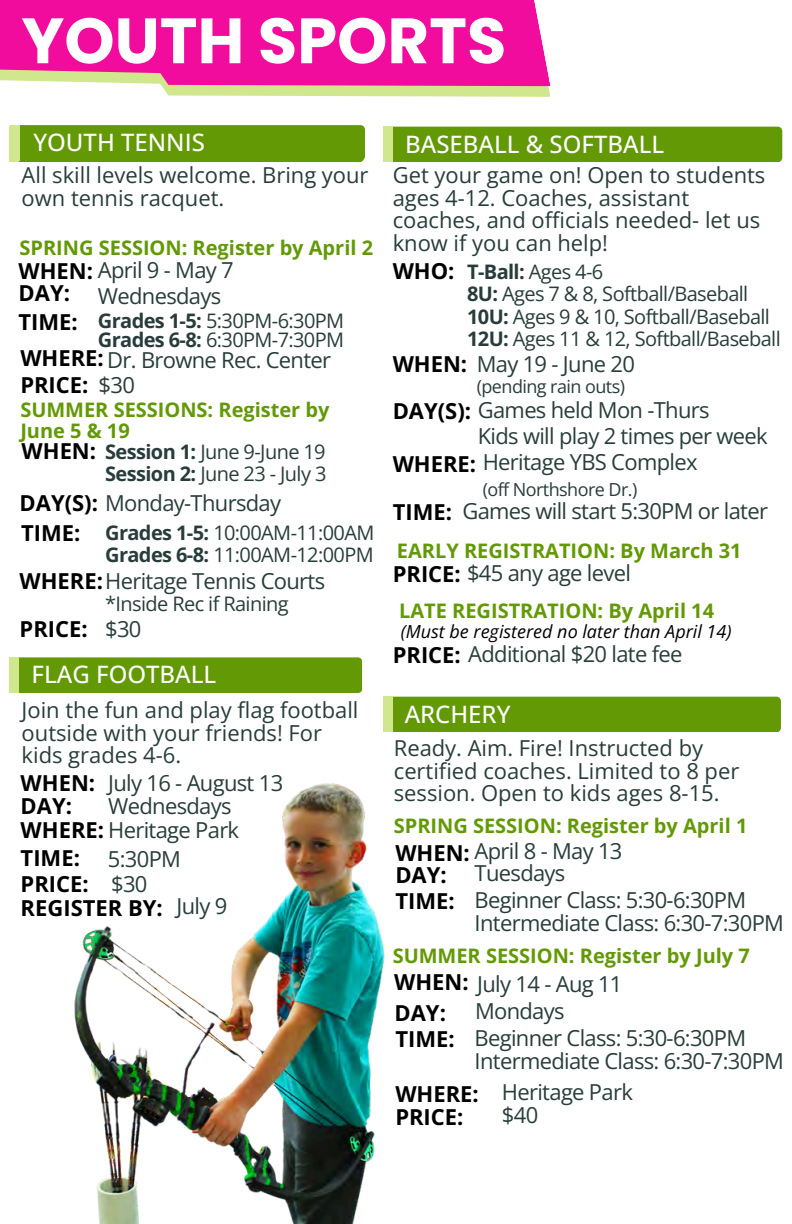
<style>
.page{position:relative;width:792px;height:1224px;background:#fff}
.page>*{position:absolute;margin:0;border:0;box-sizing:border-box;transform-origin:0 0}
.t1{font:700 64px "Poppins";color:#fff}
.t2{font:500 24px "Open Sans";color:#fff}
.t3{font:22px/22.4px "Open Sans";letter-spacing:-.03em;color:#283d3b}
.t4{font:22px/22.6px "Open Sans";color:#283d3b}
.t5{font:700 22px "Open Sans";color:#000}
.t6{font:20px "Open Sans";letter-spacing:-.03em;color:#283d3b}
.t7{font:700 20px/21px "Open Sans";color:#629905}
.t8{font:700 20px "Open Sans";color:#283d3b}
.t9{font:italic 18px "Open Sans";color:#000}
.t10{font:18px "Open Sans";letter-spacing:-.03em;color:#283d3b}
.s1{font-weight:700;color:#000}
.s2{font-weight:700}
.s3{font-weight:700;font-size:22px;color:#000}
.s4{font-weight:400}
</style>
<div class="page">
<img style="left:74px;top:783px;width:311px;height:441px">
<div style="left:9px;top:657px;width:353px;height:36px;background:#629905;border-radius:4px"></div>
<div style="left:9px;top:657px;width:10px;height:36px;background:#d1e78e"></div>
<div style="left:9px;top:127px;width:355px;height:35px;background:#629905;border-radius:4px"></div>
<div style="left:9px;top:127px;width:10px;height:35px;background:#d1e78e"></div>
<svg style="left:162px;top:86px;width:388px;height:11px;fill:#d1e78e"></svg>
<div style="left:0;top:0;width:550px;height:86px;background:#f20c9d"></div>
<div style="left:383px;top:127px;width:399px;height:35px;background:#629905;border-radius:4px"></div>
<div style="left:383px;top:127px;width:9px;height:35px;background:#d1e78e"></div>
<div style="left:383px;top:697px;width:398px;height:35px;background:#629905;border-radius:4px"></div>
<div style="left:383px;top:697px;width:9px;height:35px;background:#d1e78e"></div>
<div style="left:10px;top:125px;width:355px;height:36px;background:#629905;border-radius:4px"></div>
<div style="left:10px;top:125px;width:10px;height:36px;background:#d1e78e"></div>
<h4 class="t1" style="left:21px;top:-4px;width:486px">YOUTH SPORTS</h4>
<h4 class="t2" style="left:33px;top:126px;width:173px">YOUTH TENNIS</h4>
<h2 class="t4" style="left:22px;top:163px;width:349px">All skill levels welcome. Bring your own tennis racquet.</h2>
<h2 class="t7" style="left:20px;top:236px;width:355px">SPRING SESSION: Register by April 2</h2>
<h2 class="t3" style="left:19px;top:258px;width:217px"><span class="s1">WHEN:</span> April 9 - May 7</h2>
<h4 class="t6" style="left:98px;top:306px;width:248px"><span class="s2">Grades 1-5:</span> 5:30PM-6:30PM</h4>
<h5 class="t6" style="left:98px;top:326px;width:248px"><span class="s2">Grades 6-8:</span> 6:30PM-7:30PM</h5>
<h2 class="t5" style="left:19px;top:278px;width:53px">DAY:</h2>
<h4 class="t5" style="left:19px;top:307px;width:61px">TIME:</h4>
<h2 class="t3" style="left:98px;top:284px;width:125px">Wednesdays</h2>
<h4 class="t3" style="left:20px;top:349px;width:312px"><span class="s1">WHERE:</span> Dr. Browne Rec. Center</h4>
<h4 class="t5" style="left:20px;top:370px;width:70px">PRICE:</h4>
<h4 class="t3" style="left:99px;top:373px;width:38px">$30</h4>
<h3 class="t7" style="left:20px;top:399px;width:311px">SUMMER SESSIONS: Register by<br>June 5 &amp; 19</h3>
<h2 class="t6" style="left:22px;top:437px;width:306px"><span class="s3">WHEN:</span> <span class="s2">Session 1:</span> June 9-June 19</h2>
<h4 class="t3" style="left:20px;top:492px;width:263px"><span class="s1">DAY(S):</span> Monday-Thursday</h4>
<p class="t6" style="left:105px;top:460px;width:223px"><span class="s2">Session 2:</span> June 23 - July 3</p>
<h4 class="t5" style="left:21px;top:517px;width:61px">TIME:</h4>
<h4 class="t6" style="left:105px;top:518px;width:271px"><span class="s2">Grades 1-5:</span> 10:00AM-11:00AM</h4>
<h2 class="t6" style="left:105px;top:541px;width:270px"><span class="s2">Grades 6-8:</span> 11:00AM-12:00PM</h2>
<h2 class="t3" style="left:20px;top:569px;width:307px"><span class="s1">WHERE:</span>Heritage Tennis Courts</h2>
<h2 class="t6" style="left:105px;top:590px;width:185px">*Inside Rec if Raining</h2>
<h4 class="t3" style="left:105px;top:617px;width:38px">$30</h4>
<h2 class="t5" style="left:20px;top:613px;width:70px">PRICE:</h2>
<h1 class="t2" style="left:32px;top:658px;width:186px">FLAG FOOTBALL</h1>
<h4 class="t4" style="left:22px;top:699px;width:338px">Join the fun and play flag football outside with your friends! For kids grades 4-6.</h4>
<h5 class="t5" style="left:21px;top:767px;width:76px">WHEN:</h5>
<h2 class="t5" style="left:21px;top:791px;width:53px">DAY:</h2>
<h2 class="t3" style="left:21px;top:818px;width:220px"><span class="s1">WHERE:</span> Heritage Park</h2>
<h4 class="t3" style="left:108px;top:771px;width:177px">July 16 - August 13</h4>
<p class="t3" style="left:108px;top:794px;width:125px">Wednesdays</p>
<p class="t5" style="left:21px;top:842px;width:61px">TIME:</p>
<p class="t3" style="left:108px;top:847px;width:75px">5:30PM</p>
<h4 class="t3" style="left:111px;top:873px;width:38px">$30</h4>
<h2 class="t5" style="left:21px;top:869px;width:70px">PRICE:</h2>
<h2 class="t5" style="left:21px;top:892px;width:144px">REGISTER BY:</h2>
<h2 class="t3" style="left:177px;top:895px;width:52px">July 9</h2>
<h4 class="t2" style="left:405px;top:127px;width:260px">BASEBALL &amp; SOFTBALL</h4>
<h2 class="t4" style="left:393px;top:163px;width:374px">Get your game on! Open to students ages 4-12. Coaches, assistant coaches, and officials needed- let us know if you can help!</h2>
<p class="t5" style="left:393px;top:256px;width:63px">WHO:</p>
<h5 class="t8" style="left:467px;top:258px;width:138px">T-Ball: <span class="s4">Ages 4-6</span></h5>
<h2 class="t6" style="left:467px;top:280px;width:283px"><span class="s2">8U:</span> Ages 7 &amp; 8, Softball/Baseball</h2>
<h4 class="t6" style="left:467px;top:303px;width:304px"><span class="s2">10U:</span> Ages 9 &amp; 10, Softball/Baseball</h4>
<h2 class="t6" style="left:467px;top:325px;width:315px"><span class="s2">12U:</span> Ages 11 &amp; 12, Softball/Baseball</h2>
<h4 class="t3" style="left:393px;top:352px;width:244px"><span class="s1">WHEN:</span> May 19 - June 20</h4>
<h4 class="t10" style="left:477px;top:373px;width:150px">(pending rain outs)</h4>
<h2 class="t3" style="left:393px;top:399px;width:319px"><span class="s1">DAY(S):</span> Games held Mon -Thurs</h2>
<h4 class="t3" style="left:478px;top:424px;width:292px">Kids will play 2 times per week</h4>
<h2 class="t3" style="left:393px;top:451px;width:306px"><span class="s1">WHERE:</span> Heritage YBS Complex</h2>
<h4 class="t10" style="left:483px;top:477px;width:156px">(off Northshore Dr.)</h4>
<p class="t5" style="left:393px;top:496px;width:61px">TIME:</p>
<p class="t3" style="left:462px;top:499px;width:307px">Games will start 5:30PM or later</p>
<p class="t7" style="left:397px;top:540px;width:346px">EARLY REGISTRATION: By March 31</p>
<p class="t7" style="left:399px;top:599px;width:316px">LATE REGISTRATION: By April 14</p>
<h2 class="t3" style="left:393px;top:561px;width:240px"><span class="s1">PRICE:</span> $45 any age level</h2>
<h4 class="t9" style="left:401px;top:619px;width:332px">(Must be registered no later than April 14)</h4>
<h2 class="t3" style="left:393px;top:642px;width:291px"><span class="s1">PRICE:</span> Additional $20 late fee</h2>
<h2 class="t2" style="left:405px;top:697px;width:107px">ARCHERY</h2>
<p class="t4" style="left:394px;top:736px;width:347px">Ready. Aim. Fire! Instructed by certified coaches. Limited to 8 per session. Open to kids ages 8-15.</p>
<p class="t7" style="left:394px;top:815px;width:355px">SPRING SESSION: Register by April 1</p>
<h4 class="t3" style="left:395px;top:840px;width:229px"><span class="s1">WHEN:</span> April 8 - May 13</h4>
<h2 class="t5" style="left:395px;top:859px;width:53px">DAY:</h2>
<h2 class="t3" style="left:475px;top:862px;width:92px">Tuesdays</h2>
<h2 class="t5" style="left:395px;top:885px;width:61px">TIME:</h2>
<h2 class="t3" style="left:475px;top:888px;width:311px">Beginner Class: 5:30-6:30PM<br>Intermediate Class: 6:30-7:30PM</h2>
<h4 class="t7" style="left:393px;top:945px;width:359px">SUMMER SESSION: Register by July 7</h4>
<h2 class="t3" style="left:394px;top:972px;width:230px"><span class="s1">WHEN:</span> July 14 - Aug 11</h2>
<h4 class="t3" style="left:475px;top:1026px;width:311px">Beginner Class: 5:30-6:30PM<br>Intermediate Class: 6:30-7:30PM</h4>
<h2 class="t5" style="left:395px;top:997px;width:53px">DAY:</h2>
<h4 class="t3" style="left:475px;top:1000px;width:91px">Mondays</h4>
<h4 class="t5" style="left:395px;top:1024px;width:61px">TIME:</h4>
<h5 class="t5" style="left:395px;top:1078px;width:85px">WHERE:</h5>
<h2 class="t5" style="left:395px;top:1102px;width:70px">PRICE:</h2>
<h4 class="t3" style="left:502px;top:1080px;width:132px">Heritage Park</h4>
<h2 class="t3" style="left:502px;top:1104px;width:38px">$40</h2>
</div>
